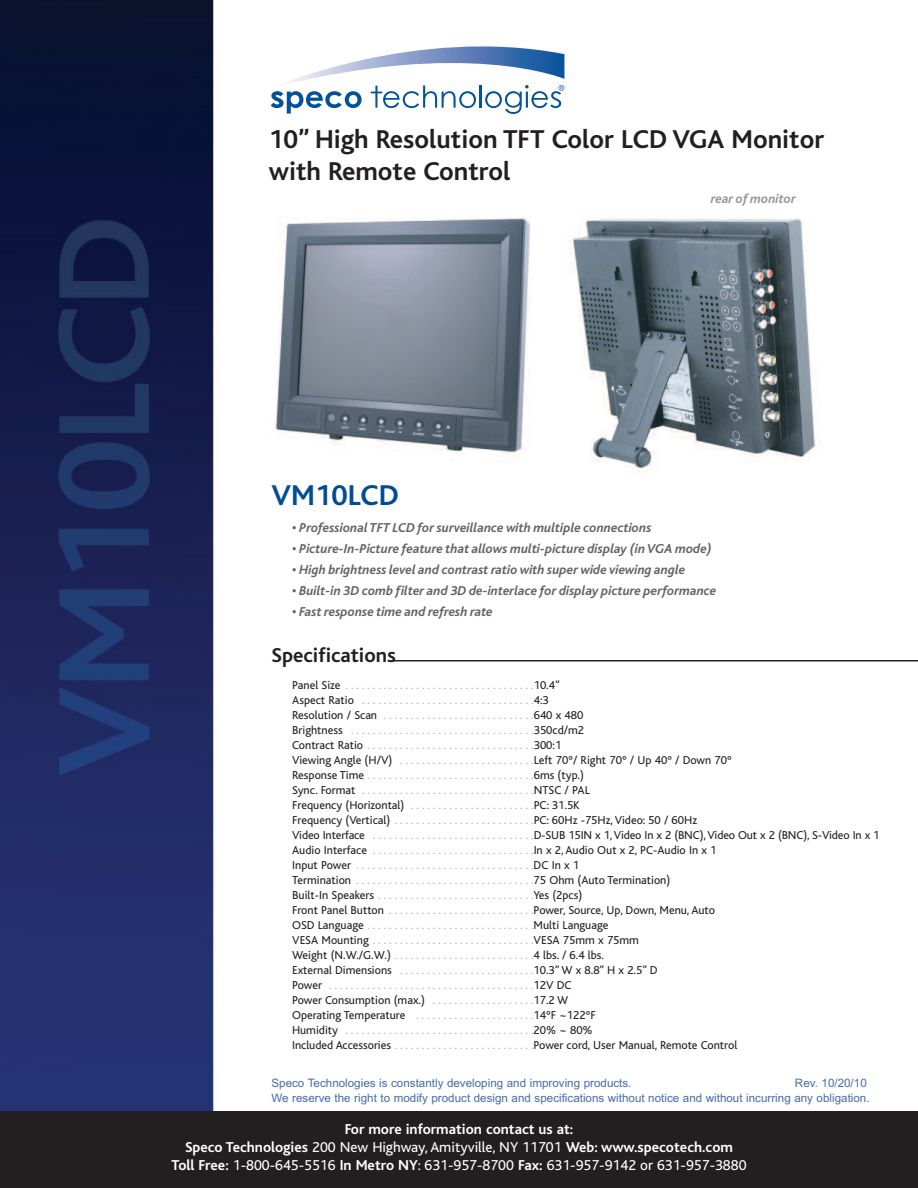
<style>
.page{position:relative;width:918px;height:1188px;background:#fff}
.page>*{position:absolute;margin:0;border:0;box-sizing:border-box;transform-origin:0 0}
.t1{font:700 30px "Bliss";color:#014d95}
.t2{font:700 27px/31.5px "Bliss";color:#231f20}
.t3{font:700 21px "Bliss";color:#231f20}
.t4{font:700 15px/18px "Bliss";color:#fff;text-align:center}
.t5{font:italic 700 13.5px "Bliss";color:#636366}
.t6{font:italic 700 13.5px "Bliss";color:#939598}
.t7{font:12px/15px "Bliss";color:#b2b3b7}
.t8{font:11.7px/15px "Arial";color:#476aa9;text-align:right}
.s1{color:#231f20}
.s2{font-weight:400}
</style>
<div class="page">
<img style="left:0;top:0;width:906px;height:1111px">
<div style="left:0;top:1111px;width:918px;height:77px;background:#231f20"></div>
<hr style="left:392px;top:660px;width:526px;height:1px;background:#231f20">
<svg style="left:271px;top:31px;width:293px;height:83px"></svg>
<h2 class="t2" style="left:269px;top:127px;width:557px">10” High Resolution TFT Color LCD VGA Monitor with Remote Control</h2>
<h1 class="t1" style="left:272px;top:486px;width:129px">VM10LCD</h1>
<p class="t6" style="left:711px;top:194px;width:87px">rear of monitor</p>
<p class="t5" style="left:292px;top:524px;width:361px">• Professional TFT LCD for surveillance with multiple connections</p>
<p class="t5" style="left:292px;top:545px;width:421px">• Picture-In-Picture feature that allows multi-picture display (inVGA mode)</p>
<p class="t5" style="left:292px;top:566px;width:395px">• High brightness level and contrast ratio with super wide viewing angle</p>
<p class="t5" style="left:292px;top:587px;width:426px">• Built-in 3D comb filter and 3D de-interlace for display picture performance</p>
<p class="t5" style="left:292px;top:608px;width:202px">• Fast response time and refresh rate</p>
<h3 class="t3" style="left:272px;top:648px;width:126px">Specifications</h3>
<p class="t7" style="left:292px;top:679px;width:589px"><span class="s1">PanelSize</span> ...................................<span class="s1">10.4”<br>AspectRatio</span> ................................<span class="s1">4:3<br>Resolution/Scan</span> ............................<span class="s1">640x480<br>Brightness</span> ..................................<span class="s1">350cd/m2<br>ContractRatio</span>...............................<span class="s1">300:1<br>ViewingAngle(H/V)</span> .........................<span class="s1">Left70°/Right70°/Up40°/Down70° ResponseTime</span>...............................<span class="s1">6ms(typ.)<br>Sync.Format</span> ................................<span class="s1">NTSC/PAL<br>Frequency (Horizontal)</span> . . . . . . . . . . . . . . . . . . . . . . .<span class="s1">PC: 31.5K<br>Frequency (Vertical)</span> . . . . . . . . . . . . . . . . . . . . . . . . . .<span class="s1">PC: 60Hz -75Hz,Video: 50 / 60Hz<br>Video Interface</span> . . . . . . . . . . . . . . . . . . . . . . . . . . . . . .<span class="s1">D-SUB 15IN x 1,Video In x 2 (BNC),Video Out x 2 (BNC), S-Video In x 1<br>AudioInterface</span> ..............................<span class="s1">Inx2,AudioOutx2,PC-AudioInx1<br>InputPower</span> .................................<span class="s1">DCInx1<br>Termination</span> .................................<span class="s1">75Ohm(AutoTermination)<br>Built-InSpeakers</span> .............................<span class="s1">Yes(2pcs)<br>Front Panel Button</span> . . . . . . . . . . . . . . . . . . . . . . . . . . .<span class="s1">Power, Source, Up, Down, Menu, Auto OSDLanguage</span>...............................<span class="s1">MultiLanguage VESAMounting</span>..............................<span class="s1">VESA75mmx75mm Weight(N.W./G.W.)</span>..........................<span class="s1">4lbs./6.4lbs.<br>ExternalDimensions</span> .........................<span class="s1">10.3”Wx8.8”Hx2.5”D<br>Power</span> ......................................<span class="s1">12VDC<br>Power Consumption (max.)</span> . . . . . . . . . . . . . . . . . . .<span class="s1">17.2 W<br>Operating Temperature</span> . . . . . . . . . . . . . . . . . . . . . .<span class="s1">14°F ~122°F<br>Humidity</span> ...................................<span class="s1">20%~80%<br>Included Accessories</span> . . . . . . . . . . . . . . . . . . . . . . . . . .<span class="s1">Power cord, User Manual, Remote Control</span></p>
<p class="t8" style="left:271px;top:1076px;width:600px">Rev. 10/20/10<br>We reserve the right to modify product design and specifications without notice and without incurring any obligation.</p>
<p class="t8" style="left:272px;top:1076px;width:362px">Speco Technologies is constantly developing and improving products.</p>
<p class="t4" style="left:171px;top:1122px;width:577px">For more information contact us at:<br>Speco Technologies <span class="s2">200 New Highway, Amityville, NY 11701</span> Web: www.specotech.com<br>Toll Free: <span class="s2">1-800-645-5516</span> In Metro NY<span class="s2">: 631-957-8700</span> Fax: <span class="s2">631-957-9142 or 631-957-3880</span></p>
</div>
